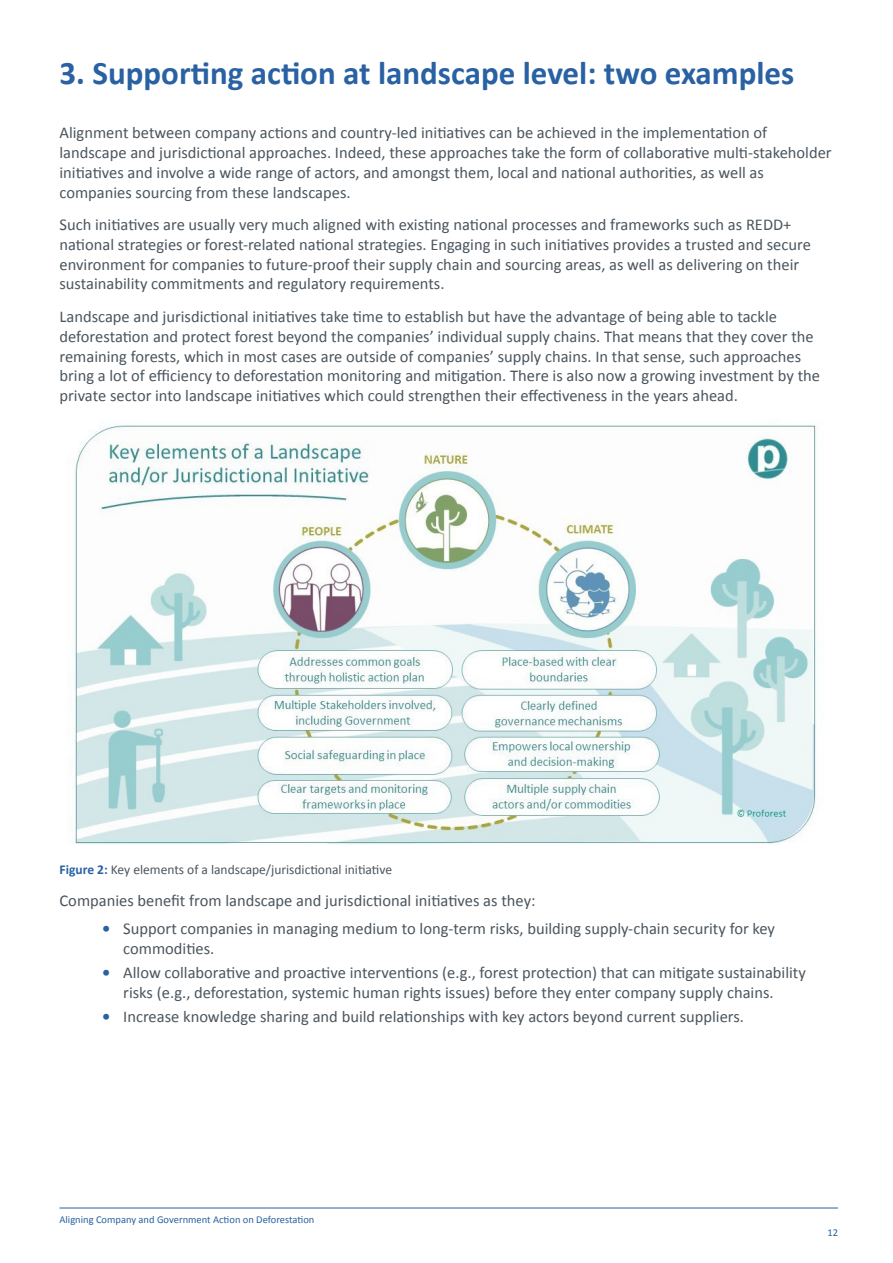
<style>
.page{position:relative;width:893px;height:1263px;background:#fff}
.page>*{position:absolute;margin:0;border:0;box-sizing:border-box;transform-origin:0 0}
.p_H1{font:700 33px "Calibri";color:#2961a3}
.p_body{font:16.5px/19.8px "Calibri";color:#4b555e}
.p_caption{font:13.5px "Calibri";color:#4b555e}
.t1{font:10.5px "Calibri";color:#2961a3}
.s1{font-weight:700;color:#2961a3}
</style>
<div class="page">
<hr style="left:59px;top:1207px;width:779px;height:1px;background:#2961a3">
<img style="left:71px;top:425px;width:747px;height:419px">
<p class="p_H1" style="left:60px;top:50px;width:736px">3. Supporting action at landscape level: two examples</p>
<p class="p_body" style="left:60px;top:122px;width:774px">Alignment between company actions and country-led initiatives can be achieved in the implementation of landscape and jurisdictional approaches. Indeed, these approaches take the form of collaborative multi-stakeholder initiatives and involve a wide range of actors, and amongst them, local and national authorities, as well as companies sourcing from these landscapes.</p>
<p class="p_body" style="left:60px;top:214px;width:753px">Such initiatives are usually very much aligned with existing national processes and frameworks such as REDD+ national strategies or forest-related national strategies. Engaging in such initiatives provides a trusted and secure environment for companies to future-proof their supply chain and sourcing areas, as well as delivering on their sustainability commitments and regulatory requirements.</p>
<p class="p_body" style="left:60px;top:306px;width:762px">Landscape and jurisdictional initiatives take time to establish but have the advantage of being able to tackle deforestation and protect forest beyond the companies’ individual supply chains. That means that they cover the remaining forests, which in most cases are outside of companies’ supply chains. In that sense, such approaches bring a lot of efficiency to deforestation monitoring and mitigation. There is also now a growing investment by the private sector into landscape initiatives which could strengthen their effectiveness in the years ahead.</p>
<p class="p_caption" style="left:60px;top:860px;width:334px"><span class="s1">Figure 2:</span> Key elements of a landscape/jurisdictional initiative</p>
<p class="p_body" style="left:60px;top:890px;width:478px">Companies benefit from landscape and jurisdictional initiatives as they:</p>
<p class="p_body" style="left:123px;top:918px;width:653px;text-indent:-21px"><span class="s1">•</span> Support companies in managing medium to long-term risks, building supply-chain security for key commodities.</p>
<p class="p_body" style="left:123px;top:962px;width:684px;text-indent:-21px"><span class="s1">•</span> Allow collaborative and proactive interventions (e.g., forest protection) that can mitigate sustainability risks (e.g., deforestation, systemic human rights issues) before they enter company supply chains.</p>
<p class="p_body" style="left:102px;top:1006px;width:643px"><span class="s1">•</span> Increase knowledge sharing and build relationships with key actors beyond current suppliers.</p>
<p class="t1" style="left:59px;top:1212px;width:256px">Aligning Company and Government Action on Deforestation</p>
<p class="t1" style="left:827px;top:1225px;width:12px">12</p>
</div>
